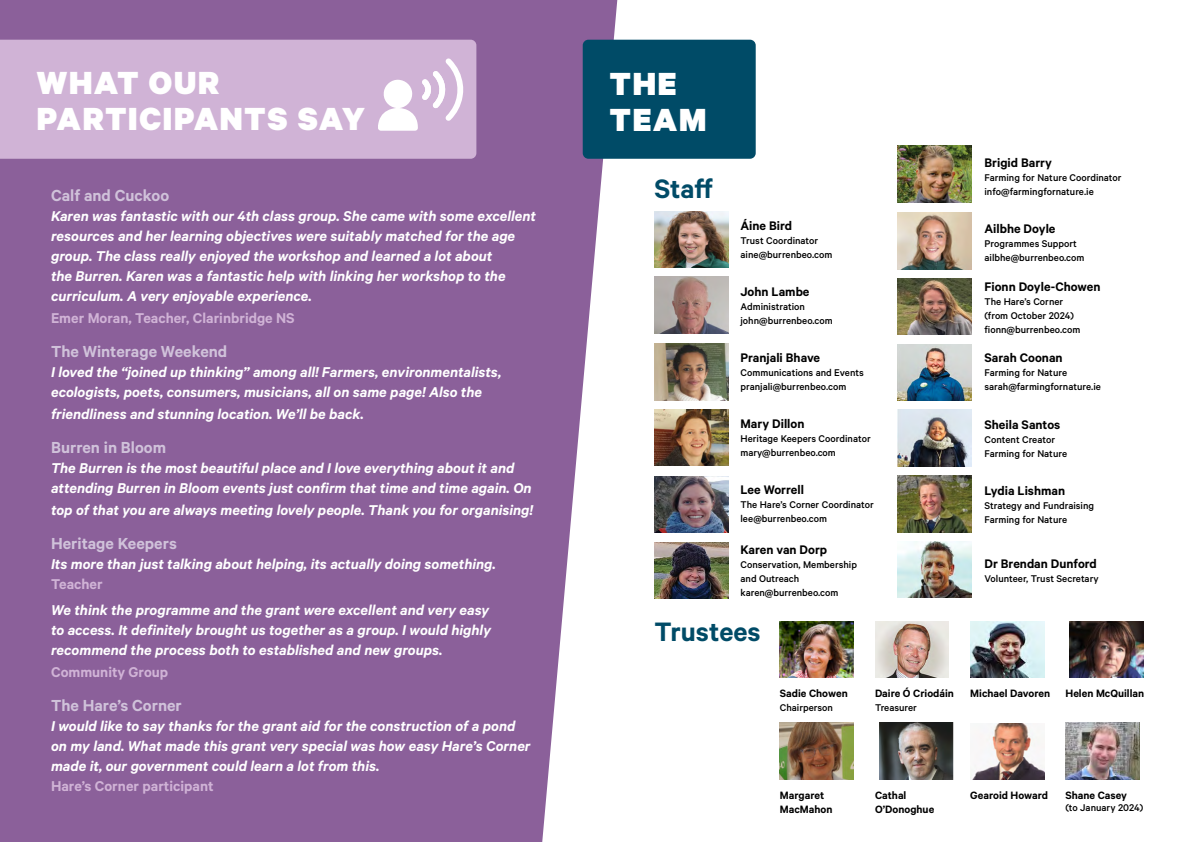
<style>
.page{position:relative;width:1191px;height:842px;background:#fff}
.page>*{position:absolute;margin:0;border:0;box-sizing:border-box;transform-origin:0 0}
.t1{font:900 36px/36px "Calibre";letter-spacing:.05em;color:#fff}
.t2{font:600 30px "Calibre";color:#004b67}
.t3{font:600 18px "Calibre";color:#d0c2da}
.t4{font:italic 600 16px/20px "Calibre";color:#fff}
.t5{font:600 16px "Calibre";color:#d0b3d6}
.t6{font:600 14px "Calibre";color:#000}
.t7{font:600 12px/14px "Calibre";color:#000}
.t8{font:500 11px/14px "Calibre";color:#000}
</style>
<div class="page">
<img style="left:654px;top:277px;width:74px;height:56px">
<div style="left:0;top:0;width:617px;height:842px;background:#8b609a"></div>
<div style="left:0;top:40px;width:476px;height:119px;background:#d0b3d6"></div>
<svg style="left:378px;top:58px;width:85px;height:73px"></svg>
<div style="left:583px;top:40px;width:172px;height:119px;background:#004b67;border-radius:6px"></div>
<img style="left:654px;top:211px;width:74px;height:57px">
<img style="left:654px;top:344px;width:74px;height:56px">
<img style="left:654px;top:409px;width:74px;height:57px">
<img style="left:898px;top:146px;width:73px;height:56px">
<img style="left:898px;top:213px;width:73px;height:56px">
<img style="left:898px;top:278px;width:73px;height:57px">
<img style="left:898px;top:476px;width:73px;height:56px">
<img style="left:898px;top:344px;width:73px;height:57px">
<img style="left:654px;top:476px;width:74px;height:57px">
<img style="left:780px;top:621px;width:73px;height:57px">
<img style="left:1070px;top:621px;width:73px;height:57px">
<img style="left:780px;top:723px;width:73px;height:56px">
<img style="left:875px;top:621px;width:73px;height:57px">
<img style="left:879px;top:723px;width:74px;height:56px">
<img style="left:970px;top:723px;width:74px;height:56px">
<img style="left:970px;top:621px;width:74px;height:57px">
<img style="left:1065px;top:723px;width:74px;height:56px">
<img style="left:654px;top:542px;width:74px;height:57px">
<img style="left:898px;top:541px;width:73px;height:57px">
<img style="left:898px;top:410px;width:73px;height:56px">
<h1 class="t1" style="left:37px;top:64px;width:329px">WHAT OUR<br>PARTICIPANTS SAY</h1>
<h1 class="t1" style="left:610px;top:64px;width:98px">THE<br>TEAM</h1>
<p class="t3" style="left:51px;top:185px;width:120px">Calf and Cuckoo</p>
<p class="t4" style="left:51px;top:205px;width:486px">Karen was fantastic with our 4th class group. She came with some excellent resources and her learning objectives were suitably matched for the age group. The class really enjoyed the workshop and learned a lot about<br>the Burren. Karen was a fantastic help with linking her workshop to the curriculum. A very enjoyable experience.</p>
<p class="t5" style="left:51px;top:308px;width:245px">Emer Moran, Teacher, Clarinbridge NS</p>
<p class="t3" style="left:51px;top:341px;width:178px">The Winterage Weekend</p>
<p class="t4" style="left:51px;top:361px;width:452px">I loved the “joined up thinking” among all! Farmers, environmentalists, ecologists, poets, consumers, musicians, all on same page! Also the</p>
<p class="t4" style="left:51px;top:403px;width:314px">friendliness and stunning location. We’ll be back.</p>
<p class="t3" style="left:51px;top:437px;width:117px">Burren in Bloom</p>
<p class="t4" style="left:51px;top:457px;width:482px">The Burren is the most beautiful place and I love everything about it and attending Burren in Bloom events just confirm that time and time again. On</p>
<p class="t4" style="left:51px;top:499px;width:483px">top of that you are always meeting lovely people. Thank you for organising!</p>
<p class="t3" style="left:51px;top:533px;width:127px">Heritage Keepers</p>
<p class="t4" style="left:51px;top:553px;width:446px">Its more than just talking about helping, its actually doing something.</p>
<p class="t5" style="left:51px;top:574px;width:53px">Teacher</p>
<p class="t4" style="left:51px;top:599px;width:441px;text-align:justify">We think the programme and the grant were excellent and very easy to access. It definitely brought us together as a group. I would highly recommend the process both to established and new groups.</p>
<p class="t5" style="left:51px;top:662px;width:119px">Community Group</p>
<p class="t3" style="left:51px;top:695px;width:132px">The Hare’s Corner</p>
<p class="t4" style="left:51px;top:715px;width:481px">I would like to say thanks for the grant aid for the construction of a pond on my land. What made this grant very special was how easy Hare’s Corner made it, our government could learn a lot from this.</p>
<p class="t5" style="left:51px;top:776px;width:164px">Hare’s Corner participant</p>
<h2 class="t2" style="left:654px;top:171px;width:60px">Staff</h2>
<p class="t6" style="left:740px;top:217px;width:53px">Áine Bird</p>
<p class="t8" style="left:740px;top:233px;width:93px">Trust Coordinator aine@burrenbeo.com</p>
<p class="t6" style="left:740px;top:283px;width:71px">John Lambe</p>
<p class="t8" style="left:740px;top:299px;width:94px">Administration john@burrenbeo.com</p>
<p class="t6" style="left:740px;top:349px;width:81px">Pranjali Bhave</p>
<p class="t8" style="left:740px;top:365px;width:125px">Communications and Events pranjali@burrenbeo.com</p>
<p class="t6" style="left:740px;top:415px;width:65px">Mary Dillon</p>
<p class="t8" style="left:740px;top:431px;width:132px">Heritage Keepers Coordinator mary@burrenbeo.com</p>
<p class="t6" style="left:740px;top:481px;width:65px">Lee Worrell</p>
<p class="t8" style="left:740px;top:497px;width:135px">The Hare’s Corner Coordinator lee@burrenbeo.com</p>
<p class="t6" style="left:740px;top:541px;width:88px">Karen van Dorp</p>
<p class="t8" style="left:740px;top:557px;width:118px">Conservation, Membership and Outreach karen@burrenbeo.com</p>
<h2 class="t2" style="left:654px;top:614px;width:108px">Trustees</h2>
<p class="t6" style="left:984px;top:154px;width:69px">Brigid Barry</p>
<p class="t8" style="left:984px;top:170px;width:139px">Farming for Nature Coordinator info@farmingfornature.ie</p>
<p class="t6" style="left:984px;top:220px;width:73px">Ailbhe Doyle</p>
<p class="t8" style="left:984px;top:236px;width:101px">Programmes Support ailbhe@burrenbeo.com</p>
<p class="t6" style="left:984px;top:278px;width:118px">Fionn Doyle-Chowen</p>
<p class="t8" style="left:984px;top:294px;width:97px">The Hare’s Corner (from October 2024) fionn@burrenbeo.com</p>
<p class="t6" style="left:984px;top:349px;width:80px">Sarah Coonan</p>
<p class="t8" style="left:984px;top:365px;width:118px">Farming for Nature sarah@farmingfornature.ie</p>
<p class="t6" style="left:984px;top:416px;width:77px">Sheila Santos</p>
<p class="t8" style="left:984px;top:432px;width:84px">Content Creator<br>Farming for Nature</p>
<p class="t6" style="left:984px;top:482px;width:82px">Lydia Lishman</p>
<p class="t8" style="left:984px;top:498px;width:111px">Strategy and Fundraising<br>Farming for Nature</p>
<p class="t6" style="left:984px;top:555px;width:114px">Dr Brendan Dunford</p>
<p class="t8" style="left:984px;top:571px;width:116px">Volunteer, Trust Secretary</p>
<p class="t7" style="left:780px;top:686px;width:69px">Sadie Chowen</p>
<p class="t8" style="left:780px;top:700px;width:55px">Chairperson</p>
<p class="t7" style="left:875px;top:686px;width:80px">Daire Ó Criodáin</p>
<p class="t8" style="left:875px;top:700px;width:43px">Treasurer</p>
<p class="t7" style="left:970px;top:686px;width:81px">Michael Davoren</p>
<p class="t7" style="left:1065px;top:686px;width:80px">Helen McQuillan</p>
<p class="t7" style="left:780px;top:787px;width:54px">Margaret<br>MacMahon</p>
<p class="t7" style="left:875px;top:787px;width:61px">Cathal<br>O’Donoghue</p>
<p class="t7" style="left:970px;top:787px;width:79px">Gearoid Howard</p>
<p class="t7" style="left:1065px;top:787px;width:63px">Shane Casey</p>
<p class="t8" style="left:1065px;top:800px;width:79px">(to January 2024)</p>
</div>
